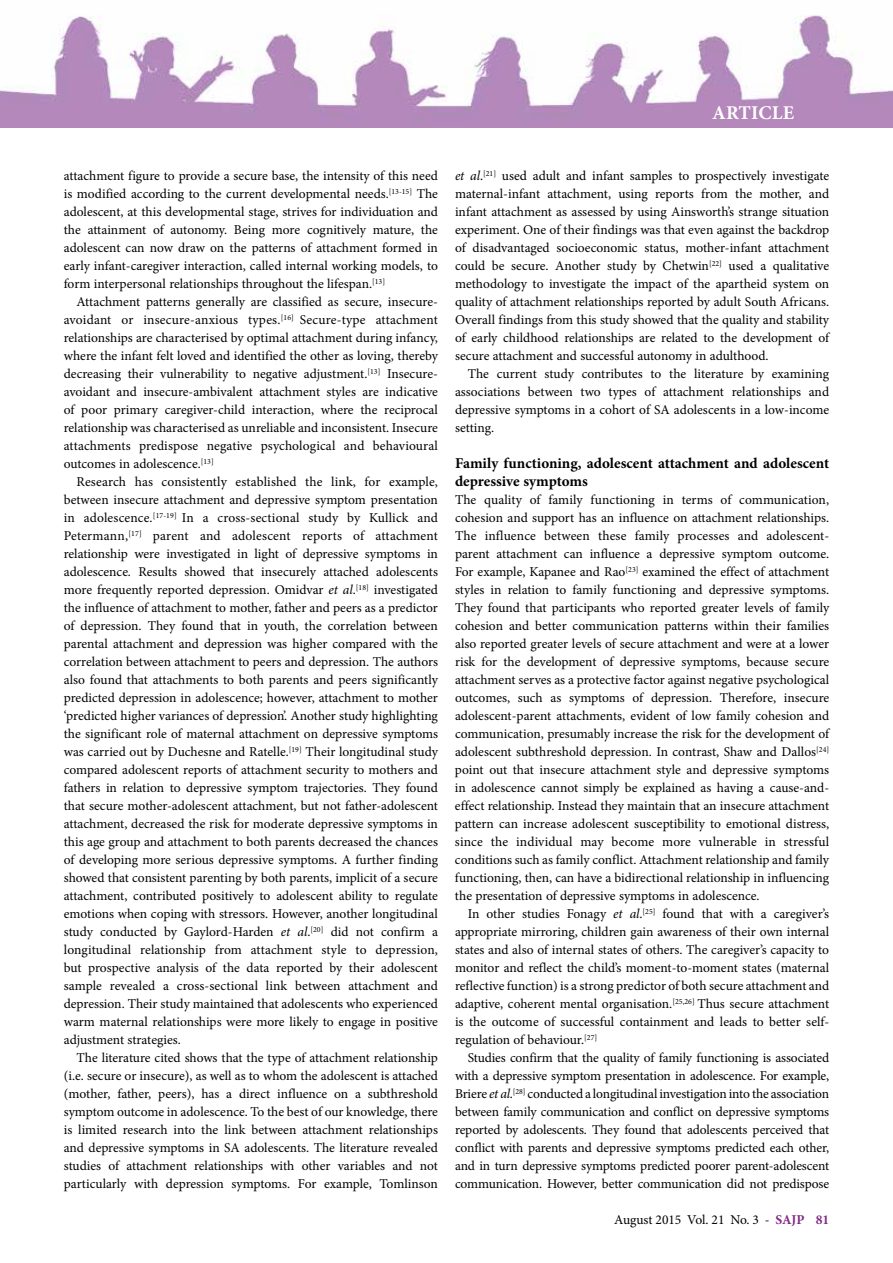
<style>
.page{position:relative;width:893px;height:1263px;background:#fff}
.page>*{position:absolute;margin:0;border:0;box-sizing:border-box;transform-origin:0 0}
.t1{font:700 19.5px "Minion Pro";letter-spacing:.01em;color:#fff}
.t2{font:700 15px/18px "Minion Pro";color:#000}
.t3{font:13.5px/18px "Minion Pro";letter-spacing:-.005em;color:#000;text-align:justify}
.s1{font-style:italic}
.s2{font-weight:700;color:#822a85}
</style>
<div class="page">
<img style="left:0;top:15px;width:893px;height:113px">
<h1 class="t1" style="left:712px;top:99px;width:84px">ARTICLE</h1>
<p class="t3" style="left:64px;top:167px;width:376px">attachment figure to provide a secure base, the intensity of this need is modified according to the current developmental needs.<sup>[13-15]</sup> The adolescent, at this developmental stage, strives for individuation and the attainment of autonomy. Being more cognitively mature, the adolescent can now draw on the patterns of attachment formed in early infant-caregiver interaction, called internal working models, to form interpersonal relationships throughout the lifespan.<sup>[13]</sup></p>
<p class="t3" style="left:64px;top:293px;width:376px;text-indent:13px">Attachment patterns generally are classified as secure, insecure&shy;avoidant or insecure-anxious types.<sup>[16]</sup> Secure-type attachment relationships are characterised by optimal attachment during infancy, where the infant felt loved and identified the other as loving, thereby decreasing their vulnerability to negative adjustment.<sup>[13]</sup> Insecure&shy;avoidant and insecure-ambivalent attachment styles are indicative of poor primary caregiver-child interaction, where the reciprocal relationship was characterised as unreliable and inconsistent. Insecure attachments predispose negative psychological and behavioural outcomes in adolescence.<sup>[13]</sup></p>
<p class="t3" style="left:64px;top:473px;width:376px;text-indent:13px">Research has consistently established the link, for example, between insecure attachment and depressive symptom presentation in adolescence.<sup>[17-19]</sup> In a cross-sectional study by Kullick and Petermann,<sup>[17]</sup> parent and adolescent reports of attachment relationship were investigated in light of depressive symptoms in adolescence. Results showed that insecurely attached adolescents more frequently reported depression. Omidvar <span class="s1">et al</span>.<sup>[18]</sup> investigated the influence of attachment to mother, father and peers as a predictor of depression. They found that in youth, the correlation between parental attachment and depression was higher compared with the correlation between attachment to peers and depression. The authors also found that attachments to both parents and peers significantly predicted depression in adolescence; however, attachment to mother ‘predicted higher variances of depression’. Another study highlighting the significant role of maternal attachment on depressive symptoms was carried out by Duchesne and Ratelle.<sup>[19]</sup> Their longitudinal study compared adolescent reports of attachment security to mothers and fathers in relation to depressive symptom trajectories. They found that secure mother-adolescent attachment, but not father-adolescent attachment, decreased the risk for moderate depressive symptoms in this age group and attachment to both parents decreased the chances of developing more serious depressive symptoms. A further finding showed that consistent parenting by both parents, implicit of a secure attachment, contributed positively to adolescent ability to regulate emotions when coping with stressors. However, another longitudinal study conducted by Gaylord-Harden <span class="s1">et al</span>.<sup>[20]</sup> did not confirm a longitudinal relationship from attachment style to depression, but prospective analysis of the data reported by their adolescent sample revealed a cross-sectional link between attachment and depression. Their study maintained that adolescents who experienced warm maternal relationships were more likely to engage in positive adjustment strategies.</p>
<p class="t3" style="left:64px;top:1049px;width:376px;text-indent:13px">The literature cited shows that the type of attachment relationship (i.e. secure or insecure), as well as to whom the adolescent is attached (mother, father, peers), has a direct influence on a subthreshold symptom outcome in adolescence. To the best of our knowledge, there is limited research into the link between attachment relationships and depressive symptoms in SA adolescents. The literature revealed studies of attachment relationships with other variables and not particularly with depression symptoms. For example, Tomlinson</p>
<p class="t3" style="left:455px;top:167px;width:376px"><span class="s1">et al</span>.<sup>[21]</sup> used adult and infant samples to prospectively investigate maternal-infant attachment, using reports from the mother, and infant attachment as assessed by using Ainsworth’s strange situation experiment. One of their findings was that even against the backdrop of disadvantaged socioeconomic status, mother-infant attachment could be secure. Another study by Chetwin<sup>[22]</sup> used a qualitative methodology to investigate the impact of the apartheid system on quality of attachment relationships reported by adult South Africans.<br>Overall findings from this study showed that the quality and stability of early childhood relationships are related to the development of secure attachment and successful autonomy in adulthood.</p>
<p class="t3" style="left:455px;top:365px;width:376px;text-indent:13px">The current study contributes to the literature by examining associations between two types of attachment relationships and depressive symptoms in a cohort of SA adolescents in a low-income setting.</p>
<p class="t2" style="left:455px;top:454px;width:376px">Family functioning, adolescent attachment and adolescent depressive symptoms</p>
<p class="t3" style="left:455px;top:491px;width:376px">The quality of family functioning in terms of communication, cohesion and support has an influence on attachment relationships.<br>The influence between these family processes and adolescent&shy;parent attachment can influence a depressive symptom outcome.<br>For example, Kapanee and Rao<sup>[23]</sup> examined the effect of attachment styles in relation to family functioning and depressive symptoms.<br>They found that participants who reported greater levels of family cohesion and better communication patterns within their families also reported greater levels of secure attachment and were at a lower risk for the development of depressive symptoms, because secure attachment serves as a protective factor against negative psychological outcomes, such as symptoms of depression. Therefore, insecure adolescent-parent attachments, evident of low family cohesion and communication, presumably increase the risk for the development of adolescent subthreshold depression. In contrast, Shaw and Dallos<sup>[24] </sup>point out that insecure attachment style and depressive symptoms in adolescence cannot simply be explained as having a cause-and&shy;effect relationship. Instead they maintain that an insecure attachment pattern can increase adolescent susceptibility to emotional distress, since the individual may become more vulnerable in stressful conditions such as family conflict. Attachment relationship and family functioning, then, can have a bidirectional relationship in influencing the presentation of depressive symptoms in adolescence.</p>
<p class="t3" style="left:455px;top:905px;width:376px;text-indent:13px">In other studies Fonagy <span class="s1">et al</span>.<sup>[25]</sup> found that with a caregiver’s appropriate mirroring, children gain awareness of their own internal states and also of internal states of others. The caregiver’s capacity to monitor and reflect the child’s moment-to-moment states (maternal reflective function) is a strong predictor of both secure attachment and adaptive, coherent mental organisation.<sup>[25,26]</sup> Thus secure attachment is the outcome of successful containment and leads to better self&shy;regulation of behaviour.<sup>[27]</sup></p>
<p class="t3" style="left:455px;top:1049px;width:376px;text-indent:13px">Studies confirm that the quality of family functioning is associated with a depressive symptom presentation in adolescence. For example, Briere <span class="s1">et al</span>.<sup>[28]</sup> conducted a longitudinal investigation into the association between family communication and conflict on depressive symptoms reported by adolescents. They found that adolescents perceived that conflict with parents and depressive symptoms predicted each other, and in turn depressive symptoms predicted poorer parent-adolescent communication. However, better communication did not predispose</p>
<p class="t3" style="left:614px;top:1211px;width:216px">August 2015 Vol. 21 No. 3 - <span class="s2">SAJP 81</span></p>
</div>
